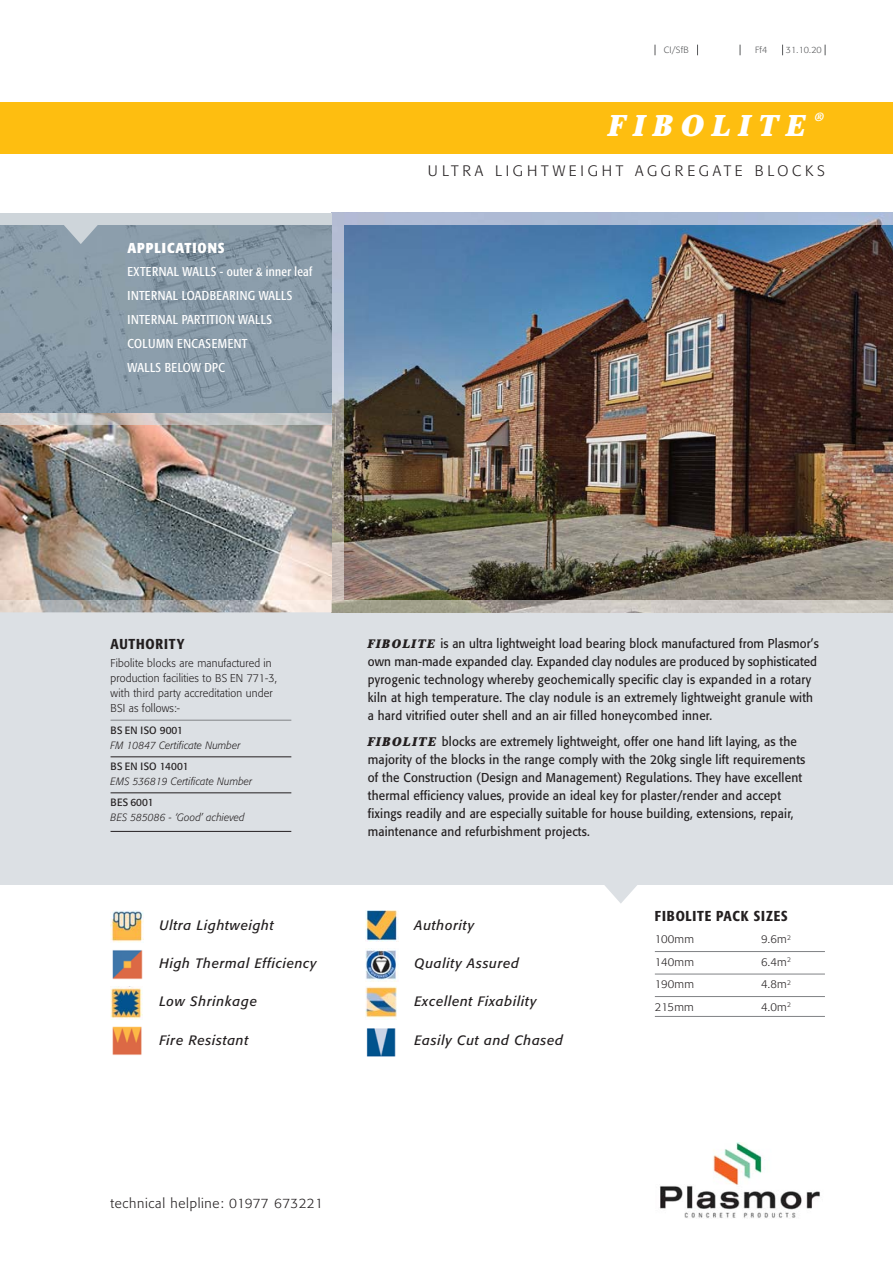
<style>
.page{position:relative;width:893px;height:1263px;background:#fff}
.page>*{position:absolute;margin:0;border:0;box-sizing:border-box;transform-origin:0 0}
.t1{font:31.5px "URW Basker T Ult Bol Ext Nar Obl";letter-spacing:.25em;color:#fff}
.t2{font:300 15px "Formata";letter-spacing:.25em;color:#231f20}
.t3{font:500 condensed 14.25px "Formata";letter-spacing:.05em;color:#231f20}
.t4{font:700 condensed 14.25px "Formata";letter-spacing:.07em;color:#fff}
.t5{font:italic 13.5px "Formata";letter-spacing:.05em;color:#231f20}
.t6{font:300 13.5px "Formata";letter-spacing:.05em;color:#231f20}
.t7{font:12.75px/18px "Formata";letter-spacing:.015em;color:#231f20;scale:.93 1}
.t8{font:12.75px/18px "Formata";letter-spacing:.015em;color:#231f20;scale:.92 1}
.t9{font:condensed 12.75px/24px "Formata";letter-spacing:.025em;color:#fff}
.t10{font:italic 700 12px "Fenice";color:#fff}
.t11{font:300 11.25px/15px "Formata";letter-spacing:.015em;color:#231f20;scale:.94 1}
.t12{font:300 11.25px "Formata";letter-spacing:.015em;color:#231f20}
.t13{font:italic 300 10.5px "Formata";letter-spacing:.015em;color:#231f20;scale:.95 1}
.t14{font:10.5px "Formata";letter-spacing:.015em;color:#231f20;scale:.95 1}
.t15{font:300 9px "Formata";letter-spacing:.025em;color:#58595b}
.s1{font-family:"URW Basker T Ult Bol Ext Nar Obl";font-size:12.9px}
.s2{font-family:"URW Basker T Ult Bol Ext Nar Obl";font-size:13.2px}
</style>
<div class="page">
<div style="left:0;top:102px;width:893px;height:51px;background:#febe10"></div>
<div style="left:0;top:612px;width:893px;height:272px;background:#dce0e4"></div>
<img style="left:332px;top:213px;width:561px;height:399px">
<img style="left:344px;top:225px;width:549px;height:375px">
<img style="left:0;top:412px;width:332px;height:200px">
<img style="left:660px;top:1143px;width:160px;height:75px">
<img style="left:111px;top:910px;width:33px;height:32px">
<div style="left:111px;top:948px;width:34px;height:34px;background:linear-gradient(to right,#fff,#fff)"></div>
<img style="left:111px;top:948px;width:32px;height:31px">
<img style="left:111px;top:986px;width:32px;height:34px">
<img style="left:112px;top:1026px;width:30px;height:29px">
<img style="left:366px;top:910px;width:32px;height:31px">
<img style="left:366px;top:948px;width:31px;height:33px">
<svg style="left:371px;top:987px;width:26px;height:33px"></svg>
<img style="left:366px;top:986px;width:30px;height:33px">
<img style="left:366px;top:1028px;width:30px;height:29px">
<hr style="left:655px;top:951px;width:170px;height:1px;background:#808285">
<hr style="left:655px;top:974px;width:170px;height:1px;background:#808285">
<hr style="left:655px;top:996px;width:170px;height:1px;background:#808285">
<hr style="left:655px;top:1016px;width:170px;height:1px;background:#808285">
<img style="left:0;top:425px;width:332px;height:175px">
<svg style="left:604px;top:884px;width:34px;height:20px"></svg>
<svg style="left:0;top:213px;width:332px;height:199px;background:#8c9daa"></svg>
<hr style="left:111px;top:720px;width:180px;height:1px;background:#808285">
<hr style="left:111px;top:756px;width:180px;height:1px;background:#231f20">
<hr style="left:111px;top:792px;width:180px;height:1px;background:#231f20">
<hr style="left:111px;top:831px;width:180px;height:1px;background:#231f20">
<svg style="left:64px;top:225px;width:34px;height:19px"></svg>
<p class="t4" style="left:128px;top:241px;width:99px">APPLICATIONS</p>
<p class="t9" style="left:128px;top:260px;width:186px">EXTERNAL WALLS - outer &amp; inner leaf<br>INTERNAL LOADBEARING WALLS<br>INTERNAL PARTITION WALLS<br>COLUMN ENCASEMENT<br>WALLS BELOW DPC</p>
<p class="t15" style="left:664px;top:46px;width:26px">CI/SfB</p>
<p class="t15" style="left:786px;top:46px;width:38px">31.10.20</p>
<p class="t15" style="left:755px;top:46px;width:14px">Ff4</p>
<h1 class="t1" style="left:609px;top:107px;width:199px">FIBOLITE</h1>
<p class="t10" style="left:814px;top:112px;width:14px">®</p>
<p class="t2" style="left:428px;top:164px;width:399px">ULTRA LIGHTWEIGHT AGGREGATE BLOCKS</p>
<p class="t3" style="left:111px;top:637px;width:75px">AUTHORITY</p>
<p class="t11" style="left:111px;top:656px;width:179px">Fibolite blocks are manufactured in production facilities to BS EN 771-3, with third party accreditation under<br>BSI as follows:-</p>
<p class="t14" style="left:111px;top:726px;width:78px">BS EN ISO 9001</p>
<p class="t13" style="left:111px;top:741px;width:138px">FM 10847 Certificate Number</p>
<p class="t14" style="left:111px;top:762px;width:84px">BS EN ISO 14001</p>
<p class="t13" style="left:111px;top:777px;width:151px">EMS 536819 Certificate Number</p>
<p class="t14" style="left:111px;top:798px;width:47px">BES 6001</p>
<p class="t13" style="left:111px;top:813px;width:143px">BES 585086 - ‘Good’ achieved</p>
<p class="t5" style="left:159px;top:918px;width:116px">Ultra Lightweight</p>
<p class="t5" style="left:159px;top:956px;width:159px">High Thermal Efficiency</p>
<p class="t5" style="left:159px;top:995px;width:99px">Low Shrinkage</p>
<p class="t5" style="left:159px;top:1033px;width:90px">Fire Resistant</p>
<p class="t8" style="left:368px;top:636px;width:492px"><span class="s1">FIBOLITE</span> is an ultra lightweight load bearing block manufactured from Plasmor’s own man-made expanded clay. Expanded clay nodules are produced by sophisticated pyrogenic technology whereby geochemically specific clay is expanded in a rotary kiln at high temperature. The clay nodule is an extremely lightweight granule with a hard vitrified outer shell and an air filled honeycombed inner.</p>
<p class="t7" style="left:368px;top:733px;width:472px"><span class="s2">FIBOLITE</span> blocks are extremely lightweight, offer one hand lift laying, as the majority of the blocks in the range comply with the 20kg single lift requirements of the Construction (Design and Management) Regulations. They have excellent thermal efficiency values, provide an ideal key for plaster/render and accept fixings readily and are especially suitable for house building, extensions, repair, maintenance and refurbishment projects.</p>
<p class="t5" style="left:415px;top:918px;width:61px">Authority</p>
<p class="t5" style="left:415px;top:956px;width:106px">Quality Assured</p>
<p class="t5" style="left:415px;top:995px;width:123px">Excellent Fixability</p>
<p class="t5" style="left:415px;top:1033px;width:150px">Easily Cut and Chased</p>
<p class="t3" style="left:655px;top:909px;width:134px">FIBOLITE PACK SIZES</p>
<p class="t12" style="left:655px;top:934px;width:41px">100mm</p>
<p class="t12" style="left:761px;top:934px;width:31px">9.6m<sup>2</sup></p>
<p class="t12" style="left:655px;top:957px;width:41px">140mm</p>
<p class="t12" style="left:761px;top:957px;width:31px">6.4m<sup>2</sup></p>
<p class="t12" style="left:655px;top:979px;width:41px">190mm</p>
<p class="t12" style="left:761px;top:979px;width:31px">4.8m<sup>2</sup></p>
<p class="t12" style="left:655px;top:1002px;width:40px">215mm</p>
<p class="t12" style="left:761px;top:1002px;width:31px">4.0m<sup>2</sup></p>
<p class="t6" style="left:111px;top:1197px;width:214px">technical helpline: 01977 673221</p>
</div>
